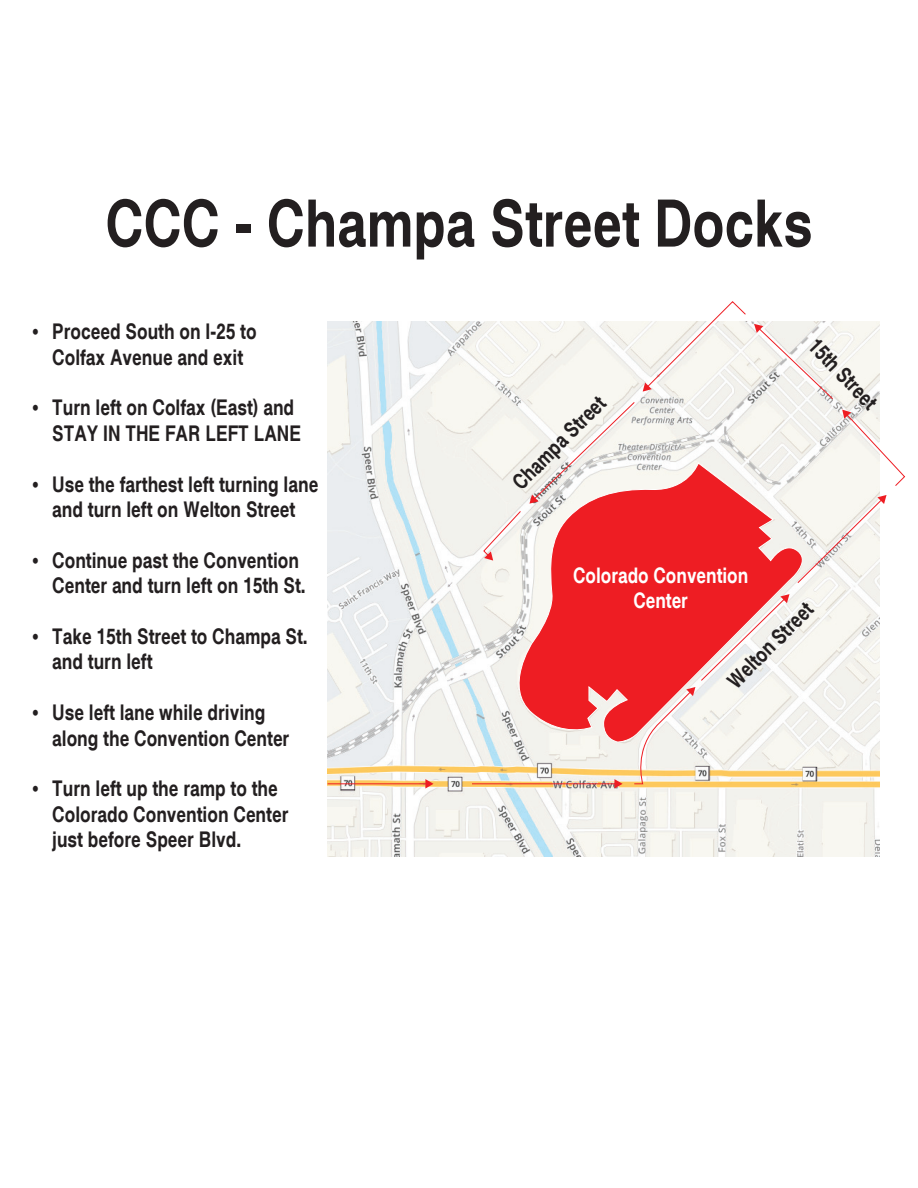
<style>
.page{position:relative;width:918px;height:1188px;background:#fff}
.page>*{position:absolute;margin:0;border:0;box-sizing:border-box;transform-origin:0 0}
.t1{font:700 condensed 64.35px "Helsinki";color:#231f20}
.t2{font:700 condensed 21.15px/25.3px "Helsinki";color:#231f20}
.t3{font:700 condensed 21px "Helsinki";color:#231f20}
.t4{font:700 condensed 21px/25.2px "Helsinki";color:#fff;text-align:center}
</style>
<div class="page">
<img style="left:328px;top:321px;width:552px;height:536px">
<hr style="left:328px;top:783px;width:99px;height:1px;background:#ee1d23">
<svg style="left:425px;top:779px;width:9px;height:10px"></svg>
<hr style="left:472px;top:783px;width:144px;height:1px;background:#ee1d23">
<svg style="left:614px;top:779px;width:9px;height:10px"></svg>
<svg style="left:633px;top:743px;width:156px;height:42px"></svg>
<svg style="left:812px;top:495px;width:75px;height:89px"></svg>
<svg style="left:842px;top:410px;width:63px;height:77px"></svg>
<svg style="left:754px;top:324px;width:80px;height:76px"></svg>
<svg style="left:643px;top:301px;width:104px;height:91px"></svg>
<svg style="left:529px;top:401px;width:107px;height:62px"></svg>
<svg style="left:483px;top:510px;width:20px;height:51px"></svg>
<svg style="left:503px;top:463px;width:309px;height:280px"></svg>
<h1 class="t1" style="left:105px;top:179px;width:709px">CCC - Champa Street Docks</h1>
<p class="t2" style="left:33px;top:318px;width:226px;text-align:center">• Proceed South on I-25 to<br>Colfax Avenue and exit</p>
<p class="t2" style="left:52px;top:394px;width:250px;text-indent:-20px">• Turn left on Colfax (East) and<br>STAY IN THE FAR LEFT LANE</p>
<p class="t2" style="left:33px;top:470px;width:287px;text-align:center">• Use the farthest left turning lane and turn left on Welton Street</p>
<p class="t2" style="left:52px;top:547px;width:255px;text-indent:-20px">• Continue past the Convention<br>Center and turn left on 15th St.</p>
<p class="t2" style="left:52px;top:623px;width:257px;text-indent:-20px">• Take 15th Street to Champa St. and turn left</p>
<p class="t2" style="left:52px;top:699px;width:239px;text-indent:-20px">• Use left lane while driving along the Convention Center</p>
<p class="t2" style="left:52px;top:775px;width:238px;text-indent:-20px">• Turn left up the ramp to the<br>Colorado Convention Center just before Speer Blvd.</p>
<p class="t3" style="left:506px;top:475px;width:123px;rotate:-45deg">Champa Street</p>
<p class="t3" style="left:823px;top:332px;width:91px;rotate:47deg">15th Street</p>
<p class="t4" style="left:573px;top:562px;width:177px">Colorado Convention<br>Center</p>
<p class="t3" style="left:721px;top:674px;width:113px;rotate:-45deg">Welton Street</p>
</div>
